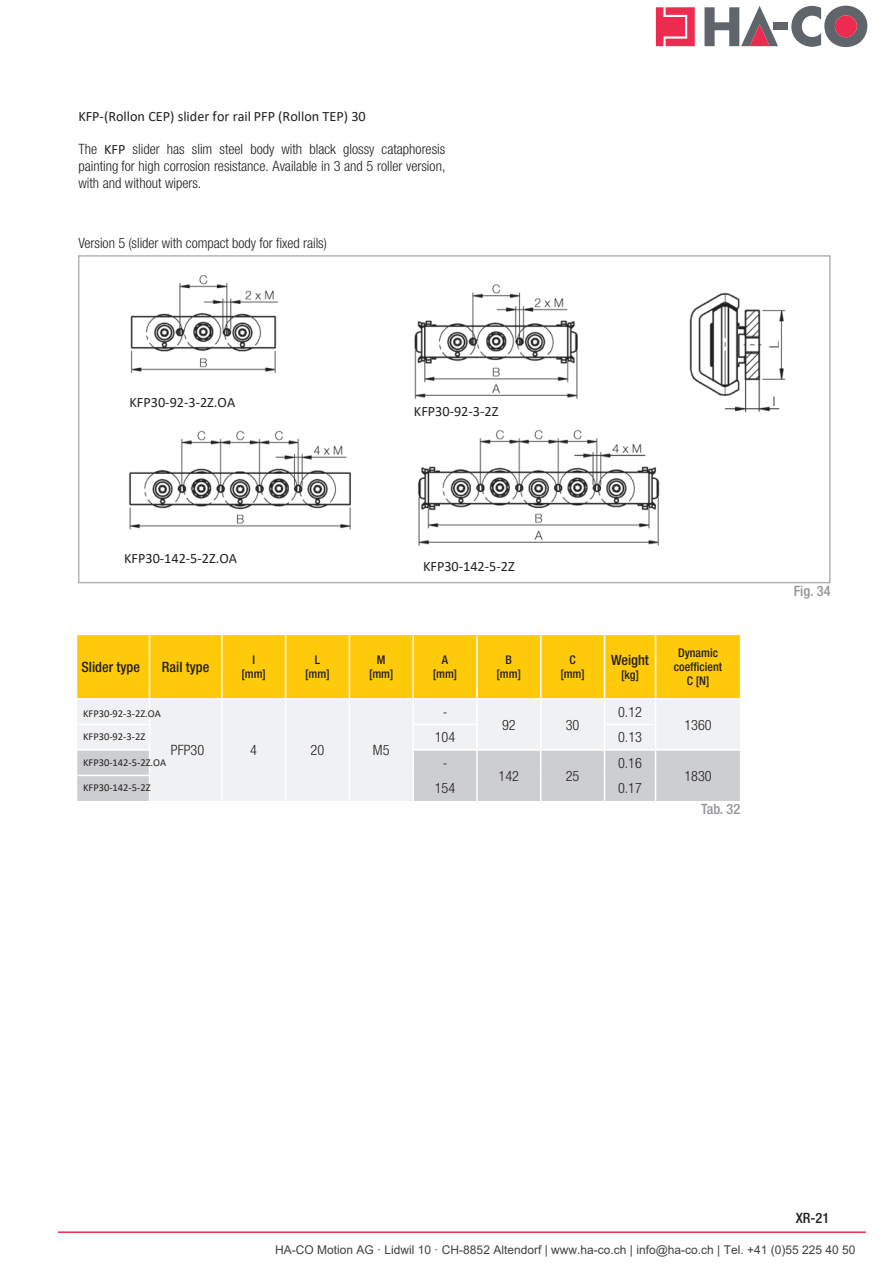
<style>
.page{position:relative;width:893px;height:1263px;background:#fff}
.page>*{position:absolute;margin:0;border:0;box-sizing:border-box;transform-origin:0 0}
.t1{font:300 condensed 14.25px/17.1px "Helvetica Neue LT Std";color:#231f20;text-align:justify}
.t2{font:14.25px "Calibri";color:#231f20}
.t3{font:500 condensed 14.25px "Helvetica Neue LT Std";color:#231f20}
.t4{font:500 condensed 14.25px "Helvetica Neue LT Std";color:#939598}
.t5{font:12px "Arial";color:#404040}
.t6{font:500 condensed 12px/14.4px "Helvetica Neue LT Std";color:#231f20;text-align:center}
.t7{font:10.5px "Calibri";color:#231f20}
.s1{font-family:"Calibri";font-weight:400;font-stretch:normal}
</style>
<div class="page">
<img style="left:414px;top:284px;width:164px;height:115px">
<img style="left:418px;top:429px;width:242px;height:117px">
<img style="left:130px;top:275px;width:149px;height:98px">
<img style="left:129px;top:430px;width:222px;height:100px">
<img style="left:689px;top:292px;width:97px;height:121px">
<div style="left:78px;top:255px;width:753px;height:328px;border:2px solid #b2b3b7"></div>
<svg style="left:656px;top:7px;width:39px;height:39px"></svg>
<svg style="left:704px;top:6px;width:74px;height:40px"></svg>
<div style="left:773px;top:22px;width:15px;height:8px;background:#60656c"></div>
<svg style="left:791px;top:6px;width:77px;height:41px"></svg>
<hr style="left:58px;top:1231px;width:808px;height:2px;background:#ed2b4e">
<svg style="left:77px;top:635px;width:664px;height:166px"></svg>
<hr style="left:77px;top:724px;width:73px;height:1px;background:#fff">
<hr style="left:77px;top:775px;width:73px;height:1px;background:#fff">
<p class="t2" style="left:78px;top:106px;width:289px">KFP-(Rollon CEP) slider for rail PFP (Rollon TEP) 30</p>
<p class="t1" style="left:78px;top:140px;width:369px">The <span class="s1">KFP</span> slider has slim steel body with black glossy cataphoresis painting for high corrosion resistance. Available in 3 and 5 roller version, with and without wipers.</p>
<p class="t1" style="left:78px;top:234px;width:250px">Version 5 (slider with compact body for fixed rails)</p>
<p class="t2" style="left:130px;top:392px;width:107px">KFP30-92-3-2Z.OA</p>
<p class="t2" style="left:414px;top:401px;width:86px">KFP30-92-3-2Z</p>
<p class="t2" style="left:124px;top:549px;width:114px">KFP30-142-5-2Z.OA</p>
<p class="t2" style="left:423px;top:556px;width:93px">KFP30-142-5-2Z</p>
<p class="t3" style="left:81px;top:658px;width:60px">Slider type</p>
<p class="t3" style="left:162px;top:658px;width:49px">Rail type</p>
<p class="t6" style="left:241px;top:652px;width:26px">I [mm]</p>
<p class="t6" style="left:305px;top:652px;width:26px">L [mm]</p>
<p class="t6" style="left:369px;top:652px;width:26px">M [mm]</p>
<p class="t6" style="left:433px;top:652px;width:26px">A [mm]</p>
<p class="t6" style="left:497px;top:652px;width:26px">B [mm]</p>
<p class="t6" style="left:560px;top:652px;width:26px">C [mm]</p>
<p class="t3" style="left:611px;top:651px;width:39px">Weight</p>
<p class="t6" style="left:621px;top:667px;width:20px">[kg]</p>
<p class="t7" style="left:83px;top:706px;width:79px">KFP30-92-3-2Z.OA</p>
<p class="t7" style="left:83px;top:729px;width:64px">KFP30-92-3-2Z</p>
<p class="t7" style="left:83px;top:755px;width:85px">KFP30-142-5-2Z.OA</p>
<p class="t7" style="left:83px;top:780px;width:69px">KFP30-142-5-2Z</p>
<p class="t1" style="left:171px;top:742px;width:35px">PFP30</p>
<p class="t1" style="left:250px;top:742px;width:8px">4</p>
<p class="t1" style="left:311px;top:742px;width:15px">20</p>
<p class="t1" style="left:373px;top:742px;width:18px">M5</p>
<p class="t1" style="left:443px;top:703px;width:6px">-</p>
<p class="t1" style="left:502px;top:716px;width:15px">92</p>
<p class="t1" style="left:566px;top:716px;width:15px">30</p>
<p class="t1" style="left:618px;top:703px;width:25px">0.12</p>
<p class="t1" style="left:435px;top:728px;width:22px">104</p>
<p class="t1" style="left:618px;top:728px;width:25px">0.13</p>
<p class="t1" style="left:443px;top:754px;width:6px">-</p>
<p class="t1" style="left:499px;top:767px;width:22px">142</p>
<p class="t1" style="left:566px;top:767px;width:15px">25</p>
<p class="t1" style="left:618px;top:754px;width:25px">0.16</p>
<p class="t1" style="left:435px;top:779px;width:22px">154</p>
<p class="t1" style="left:618px;top:779px;width:25px">0.17</p>
<p class="t6" style="left:674px;top:645px;width:50px">Dynamic coefficient<br>C [N]</p>
<p class="t1" style="left:684px;top:716px;width:29px">1360</p>
<p class="t1" style="left:684px;top:767px;width:29px">1830</p>
<p class="t4" style="left:701px;top:801px;width:40px">Tab. 32</p>
<p class="t4" style="left:794px;top:583px;width:38px">Fig. 34</p>
<p class="t3" style="left:796px;top:1209px;width:35px">XR-21</p>
<p class="t5" style="left:275px;top:1242px;width:582px">HA-CO Motion AG · Lidwil 10 · CH-8852 Altendorf | www.ha-co.ch | info@ha-co.ch | Tel. +41 (0)55 225 40 50</p>
</div>
